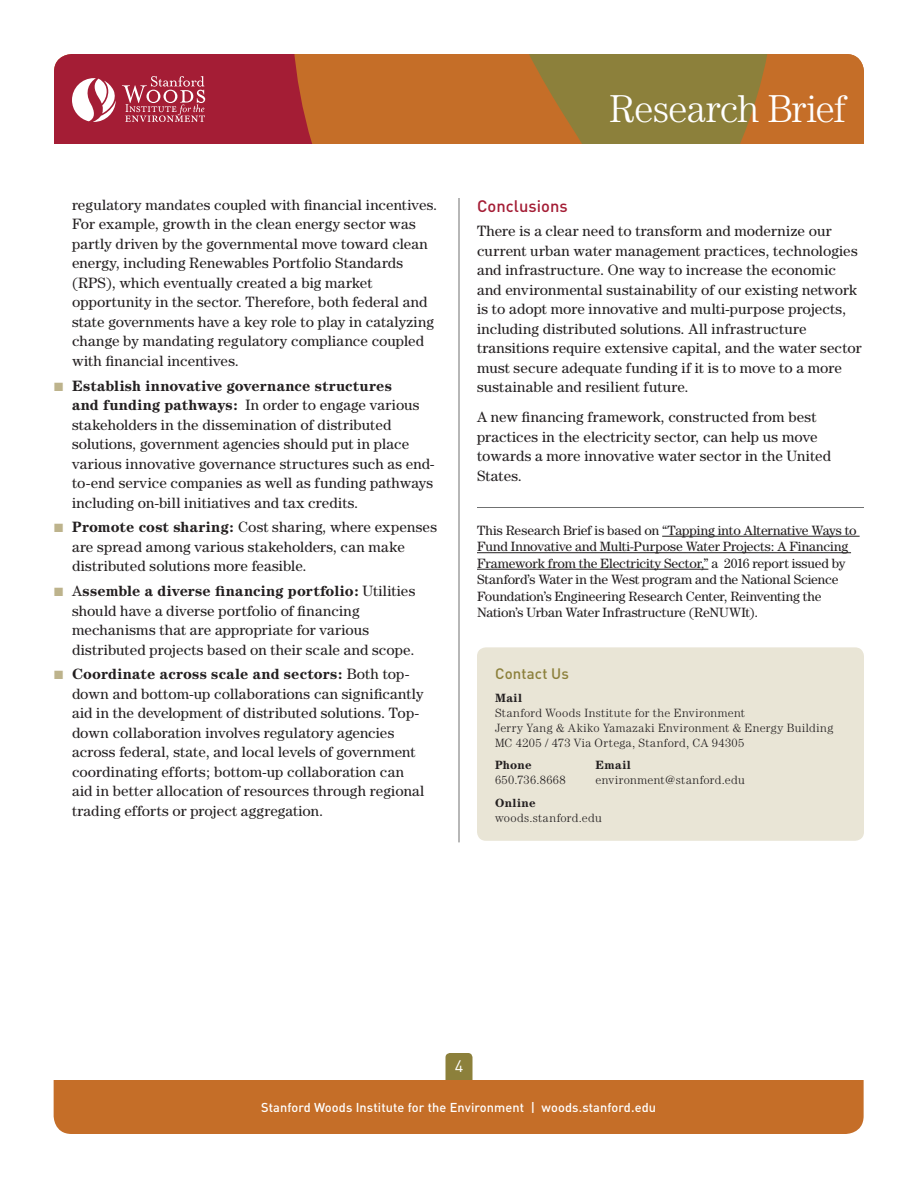
<style>
.page{position:relative;width:918px;height:1188px;background:#fff}
.page>*{position:absolute;margin:0;border:0;box-sizing:border-box;transform-origin:0 0}
.t1{font:300 39px "Century";letter-spacing:-.025em;color:#fff}
.t2{font:500 16.5px "DIN";color:#a41d35}
.t3{font:16.5px "DIN";color:#fff}
.t4{font:15px/19.5px "Century";letter-spacing:.01em;color:#231f20}
.t5{font:500 15px "DIN";letter-spacing:.005em;color:#8c803b}
.t6{font:13.5px/16.5px "Century";letter-spacing:-.005em;color:#231f20}
.t7{font:500 12.75px "DIN";letter-spacing:.01em;color:#fff}
.t8{font:300 12px/15px "Century";letter-spacing:.025em;color:#231f20}
.t9{font:700 12px "Century";letter-spacing:.04em;color:#231f20}
.s1{color:#bdb38c}
.s2{font-weight:700}
</style>
<div class="page">
<svg style="left:54px;top:54px;width:810px;height:90px;background:#af5f36"></svg>
<div style="left:54px;top:1080px;width:810px;height:54px;background:#c56e28"></div>
<svg style="left:446px;top:1053px;width:26px;height:27px"></svg>
<hr style="left:477px;top:507px;width:387px;height:1px;background:#707171">
<hr style="left:662px;top:536px;width:198px;height:1px;background:#231f20">
<hr style="left:477px;top:552px;width:374px;height:1px;background:#231f20">
<hr style="left:477px;top:569px;width:231px;height:1px;background:#231f20">
<div style="left:477px;top:647px;width:387px;height:194px;background:#e9e5d6;border-radius:9px"></div>
<hr style="left:459px;top:198px;width:1px;height:644px;background:#707171">
<p class="t4" style="left:72px;top:195px;width:367px">regulatory mandates coupled with financial incentives.<br>For example, growth in the clean energy sector was partly driven by the governmental move toward clean energy, including Renewables Portfolio Standards (RPS), which eventually created a big market opportunity in the sector. Therefore, both federal and state governments have a key role to play in catalyzing change by mandating regulatory compliance coupled with financial incentives.</p>
<p class="t4" style="left:72px;top:375px;width:364px;text-indent:-18px"><span class="s1">■</span> <span class="s2">Establish innovative governance structures<br>and funding pathways:</span> In order to engage various stakeholders in the dissemination of distributed solutions, government agencies should put in place various innovative governance structures such as end&shy;to-end service companies as well as funding pathways including on-bill initiatives and tax credits.</p>
<p class="t4" style="left:72px;top:517px;width:367px;text-indent:-18px"><span class="s1">■</span> <span class="s2">Promote cost sharing:</span> Cost sharing, where expenses are spread among various stakeholders, can make distributed solutions more feasible.</p>
<p class="t4" style="left:72px;top:581px;width:345px;text-indent:-18px"><span class="s1">■</span> A<span class="s2">ssemble a diverse financing portfolio:</span> Utilities should have a diverse portfolio of financing mechanisms that are appropriate for various distributed projects based on their scale and scope.</p>
<p class="t4" style="left:72px;top:664px;width:354px;text-indent:-18px"><span class="s1">■</span> <span class="s2">Coordinate across scale and sectors:</span> Both top&shy;down and bottom-up collaborations can significantly aid in the development of distributed solutions. Top&shy;down collaboration involves regulatory agencies across federal, state, and local levels of government coordinating efforts; bottom-up collaboration can aid in better allocation of resources through regional trading efforts or project aggregation.</p>
<h1 class="t1" style="left:610px;top:86px;width:238px">Research Brief</h1>
<p class="t2" style="left:477px;top:195px;width:92px">Conclusions</p>
<p class="t4" style="left:477px;top:221px;width:386px">There is a clear need to transform and modernize our current urban water management practices, technologies and infrastructure. One way to increase the economic and environmental sustainability of our existing network is to adopt more innovative and multi-purpose projects, including distributed solutions. All infrastructure transitions require extensive capital, and the water sector must secure adequate funding if it is to move to a more sustainable and resilient future.</p>
<p class="t4" style="left:477px;top:407px;width:356px">A new financing framework, constructed from best practices in the electricity sector, can help us move towards a more innovative water sector in the United States.</p>
<p class="t6" style="left:477px;top:522px;width:381px">This Research Brief is based on “Tapping into Alternative Ways to Fund Innovative and Multi-Purpose Water Projects: A Financing Framework from the Electricity Sector,” a 2016 report issued by Stanford’s Water in the West program and the National Science Foundation’s Engineering Research Center, Reinventing the Nation’s Urban Water Infrastructure (ReNUWIt).</p>
<p class="t5" style="left:495px;top:664px;width:75px">Contact Us</p>
<p class="t9" style="left:495px;top:691px;width:29px">Mail</p>
<p class="t8" style="left:495px;top:705px;width:340px">Stanford Woods Institute for the Environment<br>Jerry Yang &amp; Akiko Yamazaki Environment &amp; Energy Building<br>MC 4205 / 473 Via Ortega, Stanford, CA 94305</p>
<p class="t9" style="left:495px;top:758px;width:38px">Phone</p>
<p class="t9" style="left:596px;top:758px;width:37px">Email</p>
<p class="t8" style="left:495px;top:772px;width:72px">650.736.8668</p>
<p class="t8" style="left:596px;top:772px;width:151px">environment@stanford.edu</p>
<p class="t9" style="left:495px;top:796px;width:42px">Online</p>
<p class="t8" style="left:495px;top:810px;width:108px">woods.stanford.edu</p>
<p class="t3" style="left:455px;top:1056px;width:10px">4</p>
<p class="t7" style="left:261px;top:1100px;width:396px">Stanford Woods Institute for the Environment | woods.stanford.edu</p>
</div>
